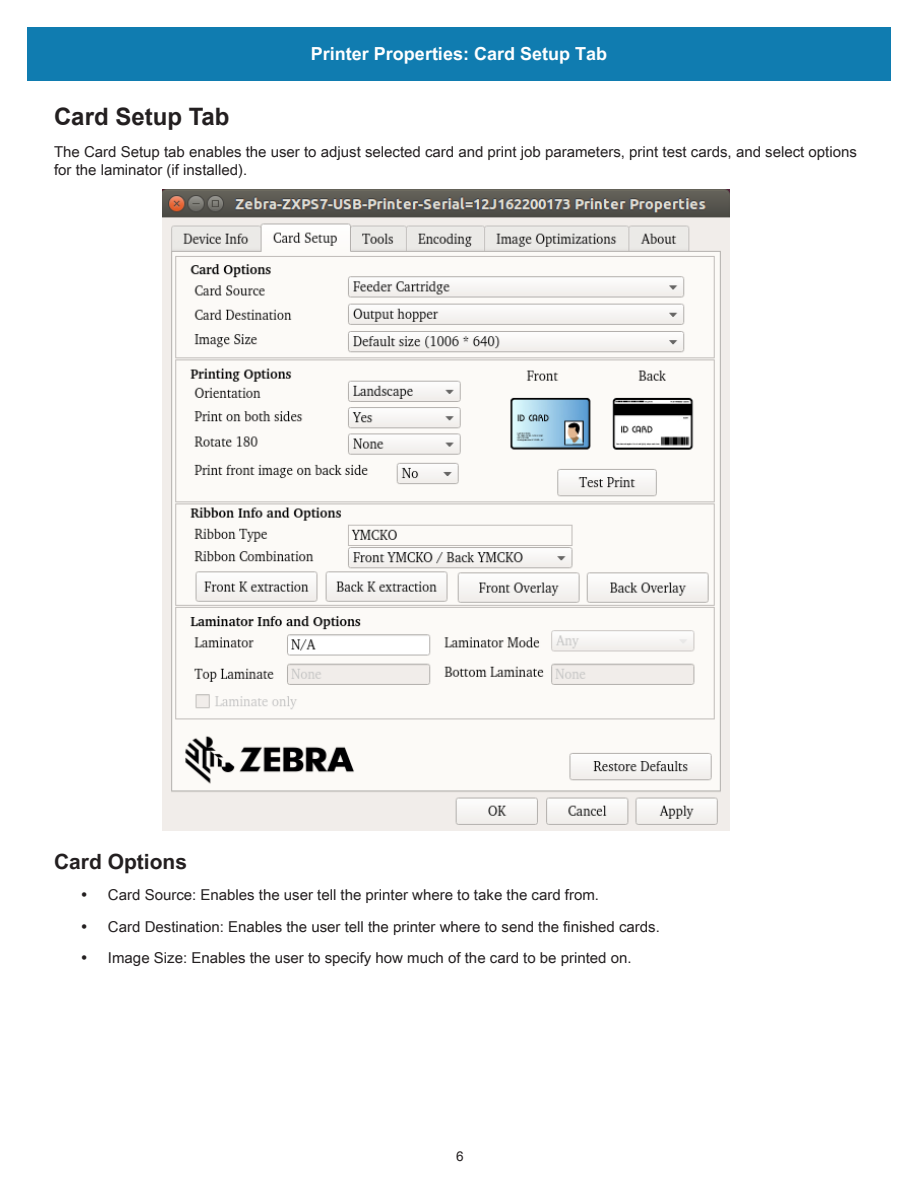
<style>
.page{position:relative;width:918px;height:1188px;background:#fff}
.page>*{position:absolute;margin:0;border:0;box-sizing:border-box;transform-origin:0 0}
.t1{font:700 24px "Arial";color:#231f20}
.t2{font:700 21px "Arial Unicode MS";color:#231f20}
.t3{font:700 18px "Arial Unicode MS";color:#fff}
.t4{font:15px/31.5px "Arial Unicode MS";color:#231f20}
.t5{font:13.5px "Arial Unicode MS";color:#231f20}
</style>
<div class="page">
<div style="left:27px;top:27px;width:864px;height:54px;background:#107cb0"></div>
<img style="left:162px;top:189px;width:567px;height:641px">
<p class="t3" style="left:311px;top:41px;width:298px">Printer Properties: Card Setup Tab</p>
<h1 class="t1" style="left:54px;top:101px;width:177px">Card Setup Tab</h1>
<p class="t4" style="left:54px;top:142px;width:804px;line-height:18px">The Card Setup tab enables the user to adjust selected card and print job parameters, print test cards, and select options for the laminator (if installed).</p>
<h2 class="t2" style="left:54px;top:846px;width:135px">Card Options</h2>
<p class="t4" style="left:108px;top:879px;width:553px">Card Source: Enables the user tell the printer where to take the card from.<br>Card Destination: Enables the user tell the printer where to send the finished cards.<br>Image Size: Enables the user to specify how much of the card to be printed on.</p>
<p class="t5" style="left:456px;top:1146px;width:9px">6</p>
</div>
